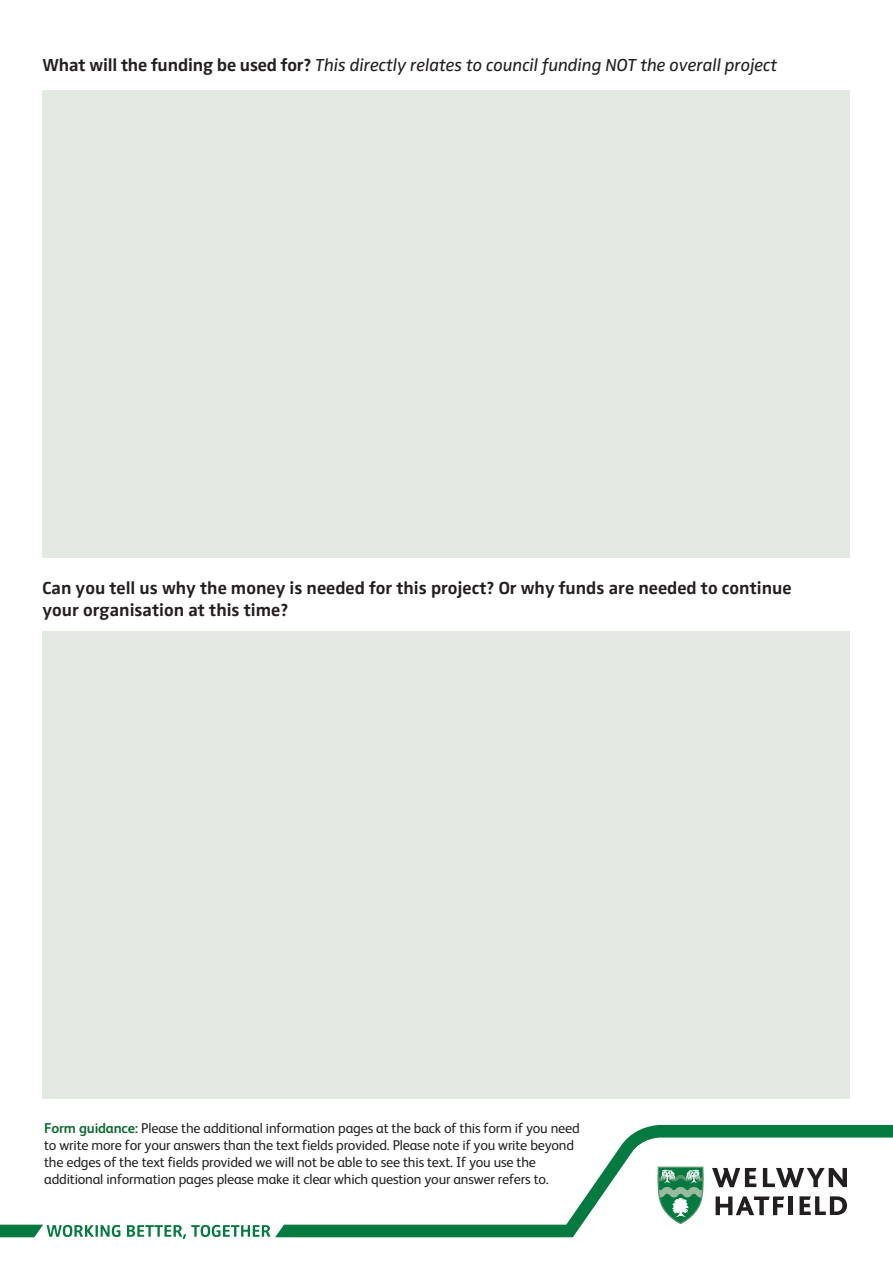
<style>
.page{position:relative;width:893px;height:1263px;background:#fff}
.page>*{position:absolute;margin:0;border:0;box-sizing:border-box;transform-origin:0 0}
.t1{font:700 18px/21.6px "Zwo OT";color:#231f20}
.t2{font:italic 18px "Zwo OT";letter-spacing:-.01em;color:#231f20}
.t3{font:14.25px/17.1px "FS Albert";letter-spacing:-.015em;color:#231f20}
.s1{font-weight:700;font-style:normal}
.s2{font-weight:700;color:#0e6a31}
</style>
<div class="page">
<svg style="left:275px;top:1125px;width:618px;height:112px"></svg>
<svg style="left:657px;top:1167px;width:47px;height:57px"></svg>
<svg style="left:763px;top:1168px;width:84px;height:19px"></svg>
<hr style="left:789px;top:1196px;width:4px;height:19px;background:#231f20">
<svg style="left:800px;top:1196px;width:47px;height:19px"></svg>
<svg style="left:712px;top:1168px;width:44px;height:19px"></svg>
<svg style="left:716px;top:1196px;width:68px;height:19px"></svg>
<svg style="left:0;top:1225px;width:270px;height:14px"></svg>
<div style="left:43px;top:90px;width:807px;height:468px;background:#e2eae1"></div>
<div style="left:43px;top:631px;width:807px;height:468px;background:#e2eae1"></div>
<p class="t2" style="left:43px;top:55px;width:736px"><span class="s1">What will the funding be used for?</span> This directly relates to council funding NOT the overall project</p>
<p class="t1" style="left:43px;top:578px;width:751px">Can you tell us why the money is needed for this project? Or why funds are needed to continue your organisation at this time?</p>
<p class="t3" style="left:44px;top:1118px;width:537px"><span class="s2">Form guidance:</span> Please the additional information pages at the back of this form if you need to write more for your answers than the text fields provided. Please note if you write beyond the edges of the text fields provided we will not be able to see this text. If you use the additional information pages please make it clear which question your answer refers to.</p>
</div>
